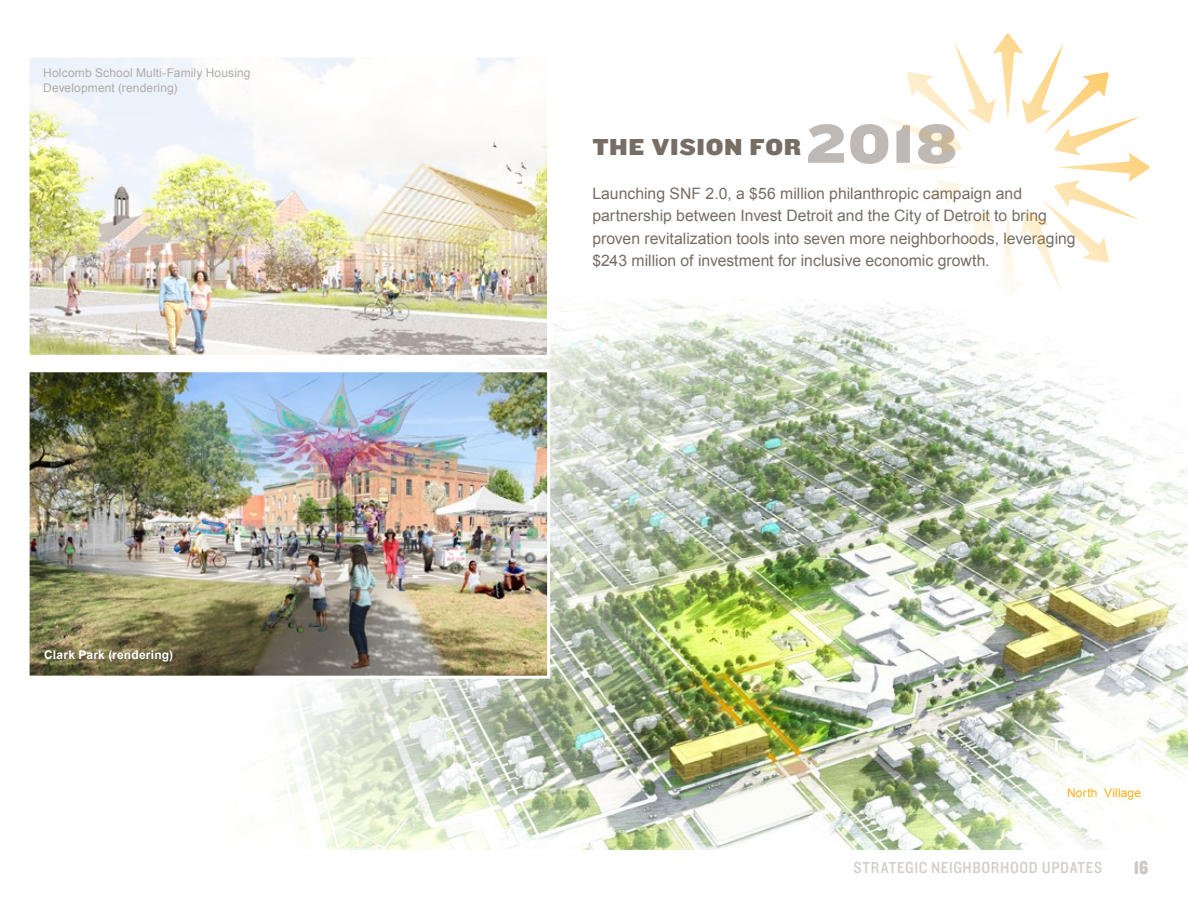
<style>
.page{position:relative;width:1188px;height:918px;background:#fff}
.page>*{position:absolute;margin:0;border:0;box-sizing:border-box;transform-origin:0 0}
.t1{font:56.25px "Knockout 73 Full Heviweight";color:#beb9b4}
.t2{font:24px "Knockout 72 Full Cruiserwt";letter-spacing:.03em;color:#766e65}
.t3{font:19.5px "Knockout 70 Full Welterwt";color:#cbc8c3}
.t4{font:16.5px "Knockout 30 Junior Welterwt";letter-spacing:.035em;color:#d2cfcb}
.t5{font:15.75px/22.5px "Arial";color:#766e65}
.t6{font:12px/15px "Arial";letter-spacing:.01em;color:#b1aba5}
.t7{font:700 12px "Arial";letter-spacing:.02em;color:#fff}
.t8{font:12px "Arial";letter-spacing:.015em;color:#fcaf17}
</style>
<div class="page">
<img style="left:277px;top:299px;width:910px;height:551px">
<img style="left:31px;top:59px;width:515px;height:295px">
<div style="left:27px;top:55px;width:523px;height:303px;border:3px solid #fff"></div>
<img style="left:31px;top:373px;width:515px;height:302px">
<div style="left:27px;top:369px;width:523px;height:310px;border:3px solid #fff"></div>
<svg style="left:866px;top:33px;width:284px;height:268px"></svg>
<p class="t6" style="left:43px;top:65px;width:209px">Holcomb School Multi-Family Housing<br>Development (rendering)</p>
<p class="t7" style="left:44px;top:647px;width:130px">Clark Park (rendering)</p>
<h1 class="t1" style="left:806px;top:104px;width:154px">2018</h1>
<p class="t5" style="left:592px;top:182px;width:485px">Launching SNF 2.0, a $56 million philanthropic campaign and partnership between Invest Detroit and the City of Detroit to bring proven revitalization tools into seven more neighborhoods, leveraging $243 million of investment for inclusive economic growth.</p>
<h2 class="t2" style="left:592px;top:131px;width:210px">THE VISION FOR</h2>
<p class="t8" style="left:1067px;top:785px;width:76px">North Village</p>
<p class="t4" style="left:854px;top:856px;width:250px">STRATEGIC NEIGHBORHOOD UPDATES</p>
<p class="t3" style="left:1134px;top:855px;width:16px">16</p>
</div>
